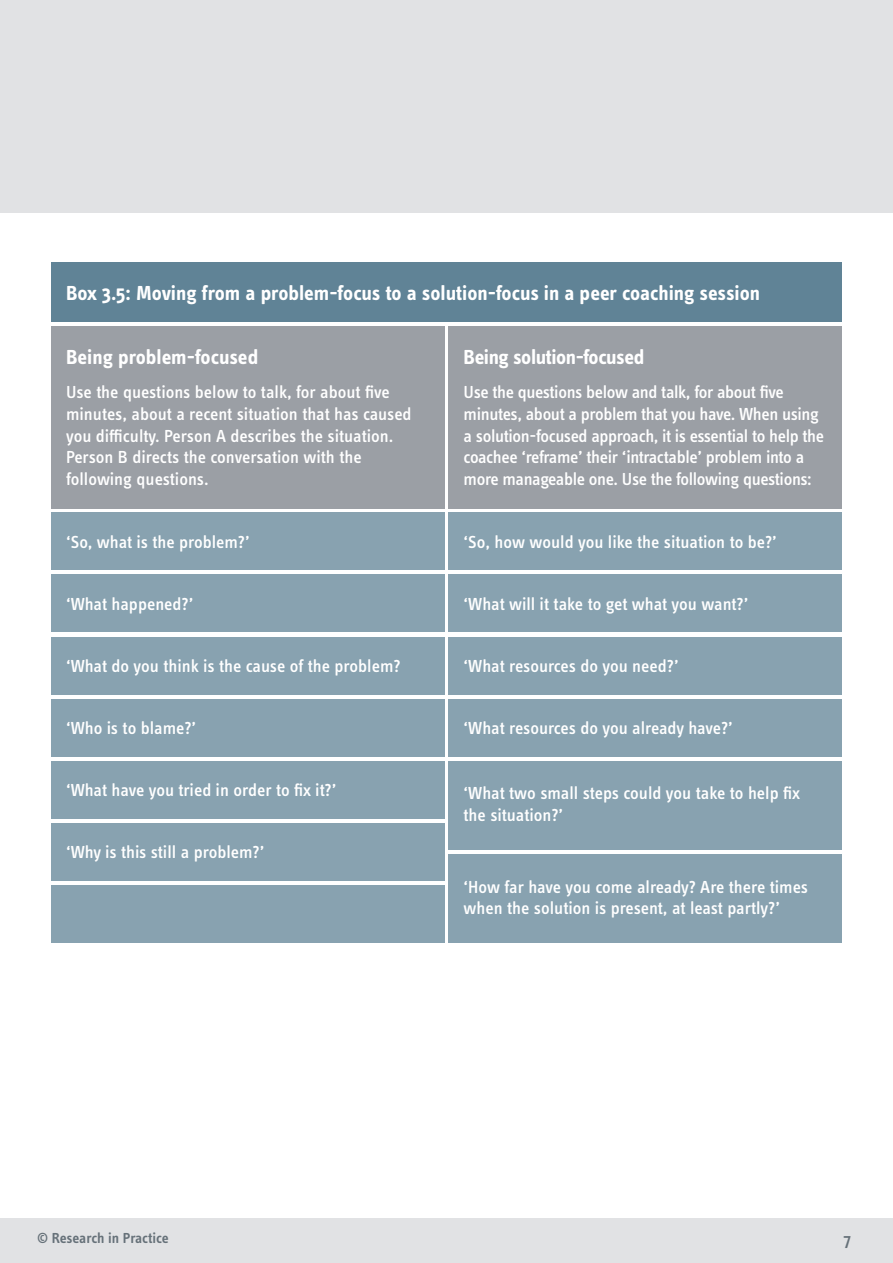
<style>
.page{position:relative;width:893px;height:1263px;background:#fff}
.page>*{position:absolute;margin:0;border:0;box-sizing:border-box;transform-origin:0 0}
.PSDP_PT_Diagram_Head{font:700 21px "Info Text Pro";letter-spacing:-.005em;color:#fff}
.PSDP_PT_Diagram_Head-2{font:500 18px/21.6px "Info Text Pro";letter-spacing:-.005em;color:#fff}
.t1{font:500 18px "Info Text Pro";color:#667179}
.t2{font:600 15px "Info Text Pro";letter-spacing:-.01em;color:#667179}
</style>
<div class="page">
<div style="left:0;top:1218px;width:893px;height:45px;background:#e1e2e4"></div>
<div style="left:0;top:0;width:893px;height:213px;background:#e1e2e4"></div>
<div style="left:51px;top:262px;width:791px;height:60px;background:#608396"></div>
<div style="left:51px;top:326px;width:393px;height:182px;background:#9b9fa5"></div>
<div style="left:449px;top:326px;width:393px;height:182px;background:#9b9fa5"></div>
<div style="left:51px;top:512px;width:393px;height:58px;background:#88a2b0"></div>
<div style="left:449px;top:512px;width:393px;height:58px;background:#88a2b0"></div>
<div style="left:51px;top:574px;width:393px;height:58px;background:#88a2b0"></div>
<div style="left:449px;top:574px;width:393px;height:58px;background:#88a2b0"></div>
<div style="left:51px;top:637px;width:393px;height:57px;background:#88a2b0"></div>
<div style="left:449px;top:637px;width:393px;height:57px;background:#88a2b0"></div>
<div style="left:51px;top:699px;width:393px;height:57px;background:#88a2b0"></div>
<div style="left:449px;top:699px;width:393px;height:57px;background:#88a2b0"></div>
<div style="left:51px;top:761px;width:393px;height:57px;background:#88a2b0"></div>
<div style="left:449px;top:761px;width:393px;height:88px;background:#88a2b0"></div>
<div style="left:51px;top:823px;width:393px;height:58px;background:#88a2b0"></div>
<div style="left:449px;top:854px;width:393px;height:89px;background:#88a2b0"></div>
<div style="left:51px;top:885px;width:393px;height:58px;background:#88a2b0"></div>
<p class="PSDP_PT_Diagram_Head" style="left:66px;top:281px;width:696px">Box 3.5: Moving from a problem-focus to a solution-focus in a peer coaching session</p>
<p class="PSDP_PT_Diagram_Head" style="left:66px;top:344px;width:194px">Being problem-focused</p>
<p class="PSDP_PT_Diagram_Head-2" style="left:66px;top:381px;width:347px">Use the questions below to talk, for about five minutes, about a recent situation that has caused you difficulty. Person A describes the situation.<br>Person B directs the conversation with the following questions.</p>
<p class="PSDP_PT_Diagram_Head" style="left:464px;top:344px;width:182px">Being solution-focused</p>
<p class="PSDP_PT_Diagram_Head-2" style="left:464px;top:381px;width:362px">Use the questions below and talk, for about five minutes, about a problem that you have. When using a solution-focused approach, it is essential to help the coachee ‘reframe’ their ‘intractable’ problem into a more manageable one. Use the following questions:</p>
<p class="PSDP_PT_Diagram_Head-2" style="left:66px;top:531px;width:185px">‘So, what is the problem?’</p>
<p class="PSDP_PT_Diagram_Head-2" style="left:464px;top:531px;width:315px">‘So, how would you like the situation to be?’</p>
<p class="PSDP_PT_Diagram_Head-2" style="left:66px;top:593px;width:129px">‘What happened?’</p>
<p class="PSDP_PT_Diagram_Head-2" style="left:464px;top:593px;width:286px">‘What will it take to get what you want?’</p>
<p class="PSDP_PT_Diagram_Head-2" style="left:66px;top:655px;width:336px">‘What do you think is the cause of the problem?</p>
<p class="PSDP_PT_Diagram_Head-2" style="left:464px;top:655px;width:217px">‘What resources do you need?’</p>
<p class="PSDP_PT_Diagram_Head-2" style="left:66px;top:717px;width:132px">‘Who is to blame?’</p>
<p class="PSDP_PT_Diagram_Head-2" style="left:464px;top:717px;width:271px">‘What resources do you already have?’</p>
<p class="PSDP_PT_Diagram_Head-2" style="left:66px;top:779px;width:272px">‘What have you tried in order to fix it?’</p>
<p class="PSDP_PT_Diagram_Head-2" style="left:464px;top:782px;width:338px">‘What two small steps could you take to help fix the situation?’</p>
<p class="PSDP_PT_Diagram_Head-2" style="left:66px;top:841px;width:200px">‘Why is this still a problem?’</p>
<p class="PSDP_PT_Diagram_Head-2" style="left:464px;top:875px;width:346px">‘How far have you come already? Are there times when the solution is present, at least partly?’</p>
<p class="t2" style="left:37px;top:1229px;width:133px">© Research in Practice</p>
<p class="t1" style="left:843px;top:1229px;width:9px">7</p>
</div>
